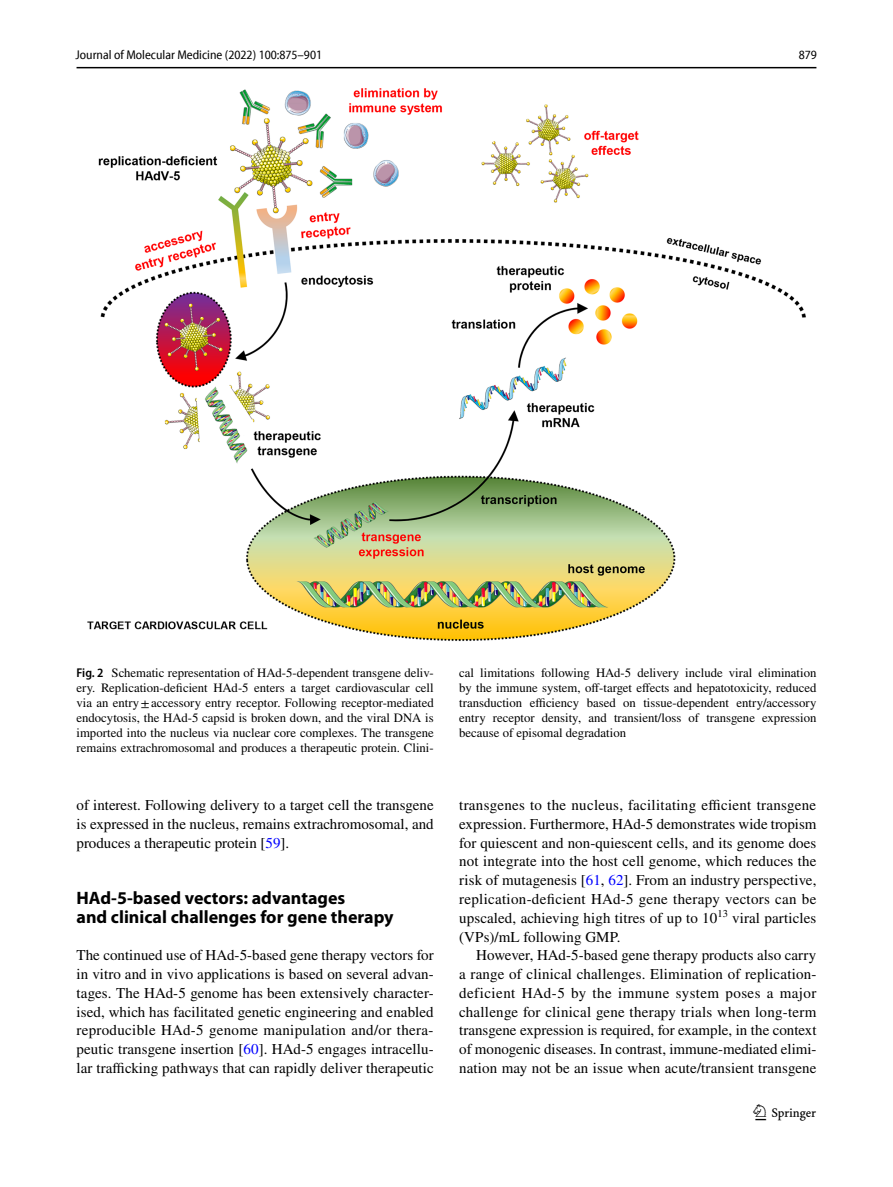
<style>
.page{position:relative;width:893px;height:1187px;background:#fff}
.page>*{position:absolute;margin:0;border:0;box-sizing:border-box;transform-origin:0 0}
.t1{font:22.5px "Springnew Regular 3";color:#000}
.t2{font:700 18px/18.8px "Myriad Pro";color:#000}
.t3{font:15px/18.8px "STIX";letter-spacing:.005em;color:#000;text-align:justify}
.t4{font:12.75px/15px "STIX";color:#000;text-align:justify}
.t5{font:semi-condensed 12.75px "Myriad Pro Unic";color:#000}
.s1{font-family:"Myriad Pro";font-weight:600;font-stretch:semi-condensed}
.s2{color:#00f}
</style>
<div class="page">
<hr style="left:77px;top:67px;width:739px;height:1px;background:#000">
<img style="left:87px;top:88px;width:719px;height:554px">
<p class="t5" style="left:76px;top:50px;width:248px">Journal of Molecular Medicine (2022) 100:875–901</p>
<p class="t5" style="left:799px;top:50px;width:20px">879</p>
<p class="t4" style="left:77px;top:666px;width:359px"><span class="s1">Fig. 2</span> Schematic representation of HAd-5-dependent transgene deliv&shy;ery. Replication-deficient HAd-5 enters a target cardiovascular cell via an entry±accessory entry receptor. Following receptor-mediated endocytosis, the HAd-5 capsid is broken down, and the viral DNA is imported into the nucleus via nuclear core complexes. The transgene remains extrachromosomal and produces a therapeutic protein. Clini-</p>
<p class="t4" style="left:459px;top:666px;width:359px">cal limitations following HAd-5 delivery include viral elimination by the immune system, off-target effects and hepatotoxicity, reduced transduction efficiency based on tissue-dependent entry/accessory entry receptor density, and transient/loss of transgene expression because of episomal degradation</p>
<p class="t3" style="left:77px;top:796px;width:359px">of interest. Following delivery to a target cell the transgene is expressed in the nucleus, remains extrachromosomal, and produces a therapeutic protein [<span class="s2">59</span>].</p>
<p class="t2" style="left:77px;top:887px;width:319px">HAd‑5‑based vectors: advantages<br>and clinical challenges for gene therapy</p>
<p class="t3" style="left:77px;top:946px;width:359px">The continued use of HAd-5-based gene therapy vectors for in vitro and in vivo applications is based on several advan&shy;tages. The HAd-5 genome has been extensively character&shy;ised, which has facilitated genetic engineering and enabled reproducible HAd-5 genome manipulation and/or thera&shy;peutic transgene insertion [<span class="s2">60</span>]. HAd-5 engages intracellu&shy;lar trafficking pathways that can rapidly deliver therapeutic</p>
<p class="t3" style="left:459px;top:796px;width:359px">transgenes to the nucleus, facilitating efficient transgene expression. Furthermore, HAd-5 demonstrates wide tropism for quiescent and non-quiescent cells, and its genome does not integrate into the host cell genome, which reduces the risk of mutagenesis [<span class="s2">61</span>, <span class="s2">62</span>]. From an industry perspective, replication-deficient HAd-5 gene therapy vectors can be upscaled, achieving high titres of up to 10<sup>13</sup> viral particles (VPs)/mL following GMP.</p>
<p class="t3" style="left:459px;top:946px;width:359px;text-indent:17px">However, HAd-5-based gene therapy products also carry a range of clinical challenges. Elimination of replication&shy;deficient HAd-5 by the immune system poses a major challenge for clinical gene therapy trials when long-term transgene expression is required, for example, in the context of monogenic diseases. In contrast, immune-mediated elimi&shy;nation may not be an issue when acute/transient transgene</p>
<h1 class="t1" style="left:755px;top:1104px;width:62px">1 3</h1>
</div>
